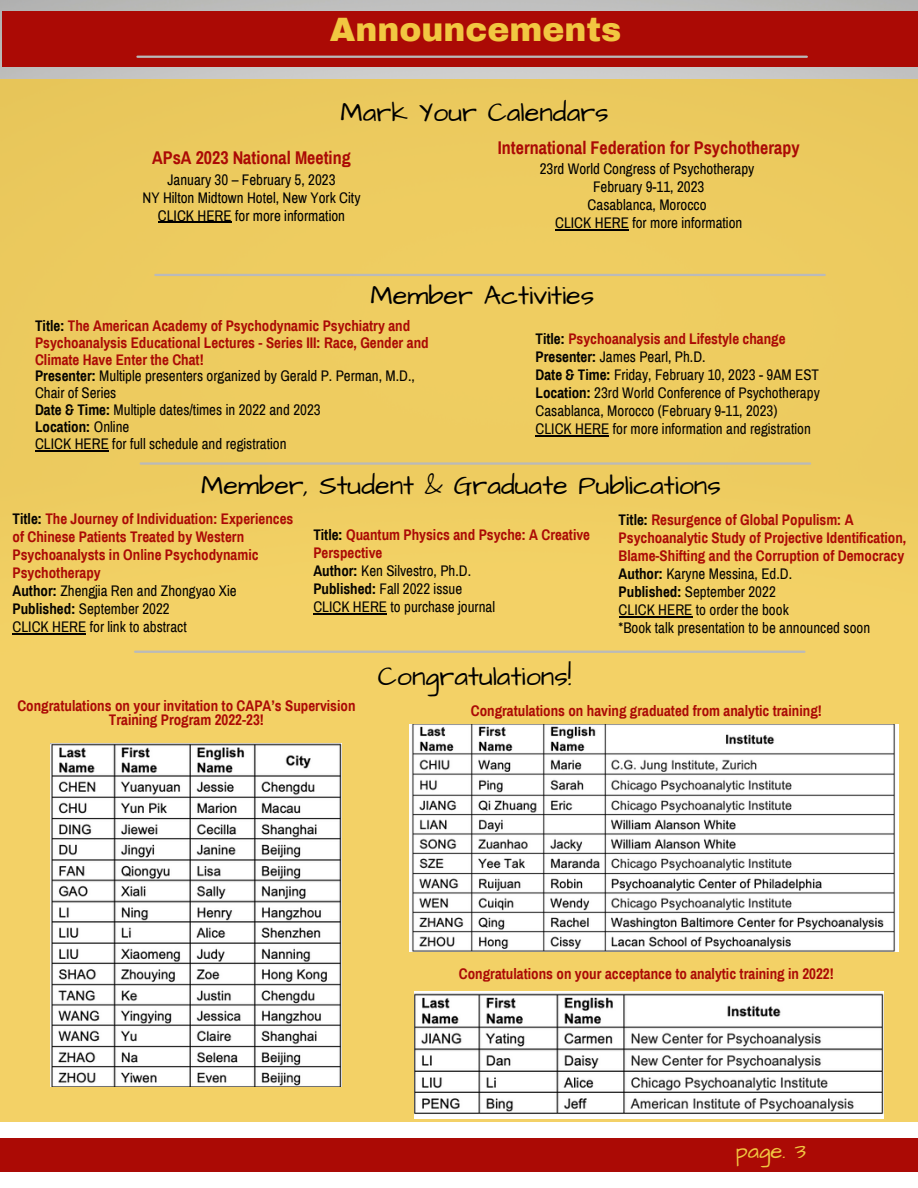
<style>
.page{position:relative;width:918px;height:1188px;background:#fff}
.page>*{position:absolute;margin:0;border:0;box-sizing:border-box;transform-origin:0 0}
.t1{font:900 33px "Archivo";color:#f1c741}
.t2{font:27px "Architects Daughter";color:#000}
.t3{font:22.2px "Architects Daughter";color:#f1c741}
.t4{font:700 18px "Archivo Narrow";color:#ab0a05}
.t5{font:15px/18px "Archivo Narrow";color:#050300}
.t6{font:700 15px/18px "Archivo Narrow";color:#ab0a05}
.t7{font:15px/18px "Archivo Narrow";color:#000;text-align:center}
.s1{font-weight:700}
.s2{font-weight:700;color:#ab0a05}
.s3{color:#050300}
.s4{font-weight:400;color:#050300}
</style>
<div class="page">
<img style="left:0;top:0;width:918px;height:79px">
<div style="left:0;top:79px;width:918px;height:1043px;background:#eecd61"></div>
<img style="left:51px;top:744px;width:291px;height:343px">
<div style="left:0;top:1138px;width:918px;height:34px;background:#ab0a05"></div>
<div style="left:2px;top:12px;width:916px;height:55px;background:#ab0a05"></div>
<hr style="left:137px;top:56px;width:670px;height:2px;background:#bababa">
<hr style="left:141px;top:462px;width:669px;height:3px;background:#bababa">
<hr style="left:135px;top:651px;width:669px;height:2px;background:#bababa">
<hr style="left:155px;top:274px;width:670px;height:2px;background:#bababa">
<hr style="left:35px;top:450px;width:74px;height:1px;background:#050300">
<hr style="left:536px;top:435px;width:73px;height:2px;background:#050300">
<hr style="left:619px;top:616px;width:73px;height:1px;background:#050300">
<hr style="left:13px;top:633px;width:73px;height:2px;background:#050300">
<hr style="left:313px;top:613px;width:74px;height:2px;background:#050300">
<hr style="left:158px;top:222px;width:74px;height:1px;background:#000">
<hr style="left:555px;top:230px;width:74px;height:1px;background:#000">
<img style="left:409px;top:724px;width:490px;height:227px">
<img style="left:414px;top:992px;width:469px;height:127px">
<h1 class="t1" style="left:330px;top:12px;width:293px">Announcements</h1>
<h2 class="t2" style="left:340px;top:95px;width:270px">Mark Your Calendars</h2>
<p class="t4" style="left:152px;top:149px;width:200px">APsA 2023 National Meeting</p>
<p class="t7" style="left:143px;top:171px;width:219px">January 30 – February 5, 2023<br>NY Hilton Midtown Hotel, New York City<br>CLICK HERE for more information</p>
<p class="t4" style="left:498px;top:138px;width:303px">International Federation for Psychotherapy</p>
<p class="t7" style="left:540px;top:160px;width:216px">23rd World Congress of Psychotherapy<br>February 9-11, 2023<br>Casablanca, Morocco<br>CLICK HERE for more information</p>
<h2 class="t2" style="left:371px;top:277px;width:225px">Member Activities</h2>
<p class="t5" style="left:536px;top:330px;width:286px"><span class="s1">Title:</span> <span class="s2">Psychoanalysis and Lifestyle change </span><span class="s1">Presenter:</span> James Pearl, Ph.D.<br><span class="s1">Date &amp; Time:</span> Friday, February 10, 2023 - 9AM EST <span class="s1">Location:</span> 23rd World Conference of Psychotherapy Casablanca, Morocco (February 9-11, 2023)<br>CLICK HERE for more information and registration</p>
<p class="t5" style="left:35px;top:317px;width:395px;line-height:16.8px"><span class="s1">Title:</span> <span class="s2">The American Academy of Psychodynamic Psychiatry and Psychoanalysis Educational Lectures - Series III: Race, Gender and Climate Have Enter the Chat!<br></span><span class="s1">Presenter:</span> Multiple presenters organized by Gerald P. Perman, M.D., Chair of Series<br><span class="s1">Date &amp; Time:</span> Multiple dates/times in 2022 and 2023<br><span class="s1">Location:</span> Online<br>CLICK HERE for full schedule and registration</p>
<h2 class="t2" style="left:201px;top:467px;width:521px">Member, Student &amp; Graduate Publications</h2>
<p class="t6" style="left:13px;top:510px;width:282px"><span class="s3">Title:</span> The Journey of Individuation: Experiences of Chinese Patients Treated by Western Psychoanalysts in Online Psychodynamic Psychotherapy<br><span class="s3">Author:</span> <span class="s4">Zhengjia Ren and Zhongyao Xie </span><span class="s3">Published:</span> <span class="s4">September 2022<br>CLICK HERE for link to abstract</span></p>
<p class="t6" style="left:619px;top:511px;width:289px"><span class="s3">Title:</span> Resurgence of Global Populism: A Psychoanalytic Study of Projective Identification, Blame-Shifting and the Corruption of Democracy <span class="s3">Author:</span> <span class="s4">Karyne Messina, Ed.D.<br></span><span class="s3">Published:</span> <span class="s4">September 2022<br>CLICK HERE to order the book<br>*Book talk presentation to be announced soon</span></p>
<p class="t5" style="left:313px;top:526px;width:278px"><span class="s1">Title:</span> <span class="s2">Quantum Physics and Psyche: A Creative<br>Perspective<br></span><span class="s1">Author:</span> Ken Silvestro, Ph.D.<br><span class="s1">Published:</span> Fall 2022 issue<br>CLICK HERE to purchase journal</p>
<h2 class="t2" style="left:378px;top:658px;width:195px">Congratulations!</h2>
<p class="t6" style="left:17px;top:698px;width:340px;line-height:14.7px;text-align:center">Congratulations on your invitation to CAPA’s Supervision<br>Training Program 2022-23!</p>
<p class="t6" style="left:471px;top:702px;width:353px">Congratulations on having graduated from analytic training!</p>
<p class="t6" style="left:459px;top:965px;width:377px">Congratulations on your acceptance to analytic training in 2022!</p>
<h3 class="t3" style="left:736px;top:1136px;width:72px">page. 3</h3>
</div>
